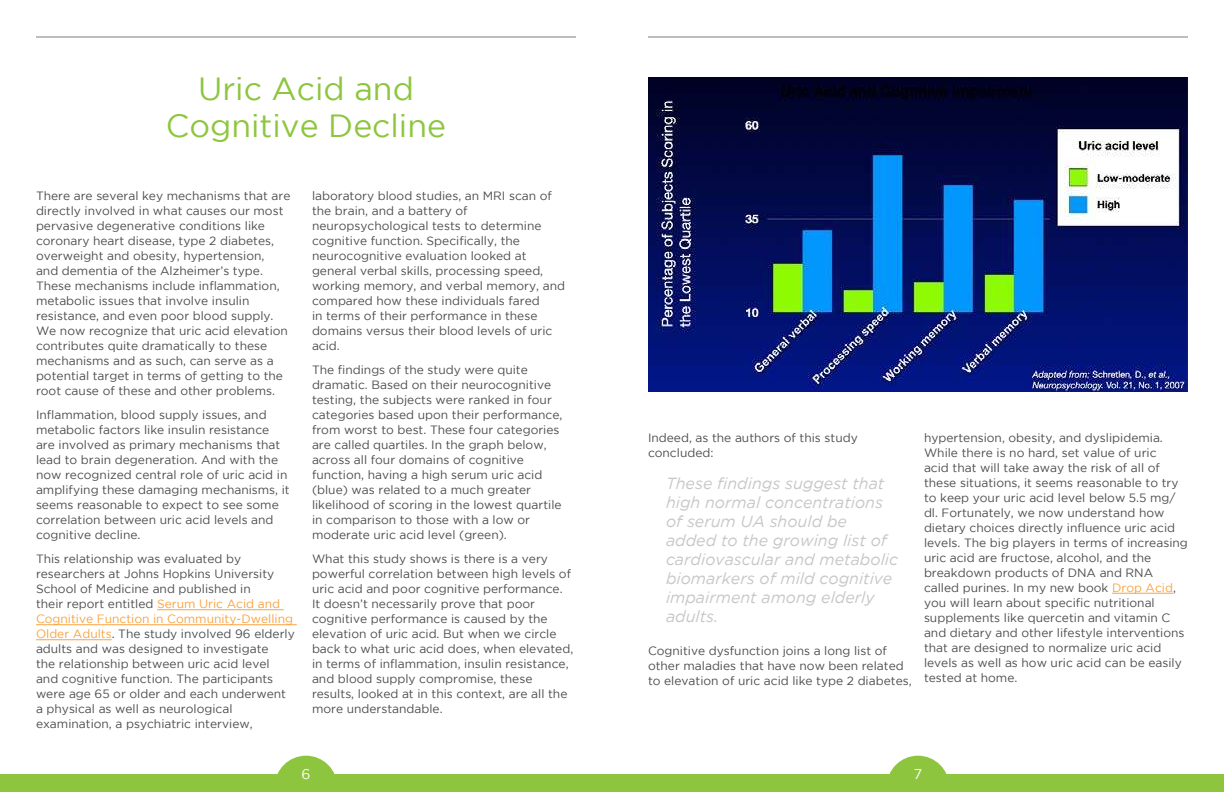
<style>
.page{position:relative;width:1224px;height:792px;background:#fff}
.page>*{position:absolute;margin:0;border:0;box-sizing:border-box;transform-origin:0 0}
.t1{font:32px/37px "Gotham";color:#8dc63e;text-align:center}
.t2{font:italic 16px/19px "Gotham";color:#c6c7c9}
.t3{font:14px "Gotham";color:#fff}
.t4{font:12px/15px "Gotham";color:#4c4d4f}
.s1{color:#f9a33e}
</style>
<div class="page">
<div style="left:0;top:774px;width:612px;height:18px;background:#8dc63e"></div>
<div style="left:612px;top:774px;width:612px;height:18px;background:#8dc63e"></div>
<svg style="left:277px;top:756px;width:58px;height:18px"></svg>
<svg style="left:889px;top:756px;width:58px;height:18px"></svg>
<hr style="left:1112px;top:593px;width:61px;height:1px;background:#f9a33e">
<hr style="left:157px;top:610px;width:127px;height:1px;background:#f9a33e">
<hr style="left:36px;top:625px;width:261px;height:1px;background:#f9a33e">
<hr style="left:36px;top:640px;width:76px;height:1px;background:#f9a33e">
<hr style="left:36px;top:36px;width:540px;height:1px;background:#bcbdc0">
<hr style="left:648px;top:36px;width:540px;height:1px;background:#bcbdc0">
<img style="left:648px;top:77px;width:540px;height:315px">
<h1 class="t1" style="left:166px;top:72px;width:282px">Uric Acid and<br>Cognitive Decline</h1>
<p class="t4" style="left:36px;top:189px;width:256px">There are several key mechanisms that are directly involved in what causes our most pervasive degenerative conditions like coronary heart disease, type 2 diabetes, overweight and obesity, hypertension,<br>and dementia of the Alzheimer’s type.<br>These mechanisms include inflammation, metabolic issues that involve insulin resistance, and even poor blood supply.<br>We now recognize that uric acid elevation contributes quite dramatically to these mechanisms and as such, can serve as a potential target in terms of getting to the root cause of these and other problems.</p>
<p class="t4" style="left:36px;top:407px;width:255px">Inflammation, blood supply issues, and metabolic factors like insulin resistance are involved as primary mechanisms that lead to brain degeneration. And with the now recognized central role of uric acid in amplifying these damaging mechanisms, it seems reasonable to expect to see some correlation between uric acid levels and cognitive decline.</p>
<p class="t4" style="left:36px;top:552px;width:260px">This relationship was evaluated by researchers at Johns Hopkins University School of Medicine and published in<br>their report entitled <span class="s1">Serum Uric Acid and Cognitive Function in Community-Dwelling Older Adults</span>. The study involved 96 elderly adults and was designed to investigate<br>the relationship between uric acid level and cognitive function. The participants were age 65 or older and each underwent a physical as well as neurological examination, a psychiatric interview,</p>
<p class="t4" style="left:312px;top:189px;width:255px">laboratory blood studies, an MRI scan of the brain, and a battery of neuropsychological tests to determine cognitive function. Specifically, the neurocognitive evaluation looked at general verbal skills, processing speed, working memory, and verbal memory, and compared how these individuals fared<br>in terms of their performance in these domains versus their blood levels of uric acid.</p>
<p class="t4" style="left:312px;top:362px;width:252px">The findings of the study were quite dramatic. Based on their neurocognitive testing, the subjects were ranked in four categories based upon their performance, from worst to best. These four categories are called quartiles. In the graph below, across all four domains of cognitive function, having a high serum uric acid (blue) was related to a much greater likelihood of scoring in the lowest quartile in comparison to those with a low or moderate uric acid level (green).</p>
<p class="t4" style="left:312px;top:552px;width:263px">What this study shows is there is a very powerful correlation between high levels of uric acid and poor cognitive performance.<br>It doesn’t necessarily prove that poor cognitive performance is caused by the elevation of uric acid. But when we circle back to what uric acid does, when elevated, in terms of inflammation, insulin resistance, and blood supply compromise, these results, looked at in this context, are all the more understandable.</p>
<p class="t4" style="left:648px;top:430px;width:211px">Indeed, as the authors of this study concluded:</p>
<h2 class="t2" style="left:666px;top:474px;width:234px">These findings suggest that high normal concentrations of serum UA should be added to the growing list of cardiovascular and metabolic biomarkers of mild cognitive impairment among elderly adults.</h2>
<p class="t4" style="left:648px;top:644px;width:265px">Cognitive dysfunction joins a long list of other maladies that have now been related to elevation of uric acid like type 2 diabetes,</p>
<p class="t4" style="left:924px;top:430px;width:265px">hypertension, obesity, and dyslipidemia.<br>While there is no hard, set value of uric<br>acid that will take away the risk of all of these situations, it seems reasonable to try to keep your uric acid level below 5.5 mg/ dl. Fortunately, we now understand how dietary choices directly influence uric acid levels. The big players in terms of increasing uric acid are fructose, alcohol, and the breakdown products of DNA and RNA called purines. In my new book <span class="s1">Drop Acid</span>, you will learn about specific nutritional supplements like quercetin and vitamin C and dietary and other lifestyle interventions that are designed to normalize uric acid levels as well as how uric acid can be easily tested at home.</p>
<p class="t3" style="left:301px;top:768px;width:11px">6</p>
<p class="t3" style="left:914px;top:768px;width:10px">7</p>
</div>
